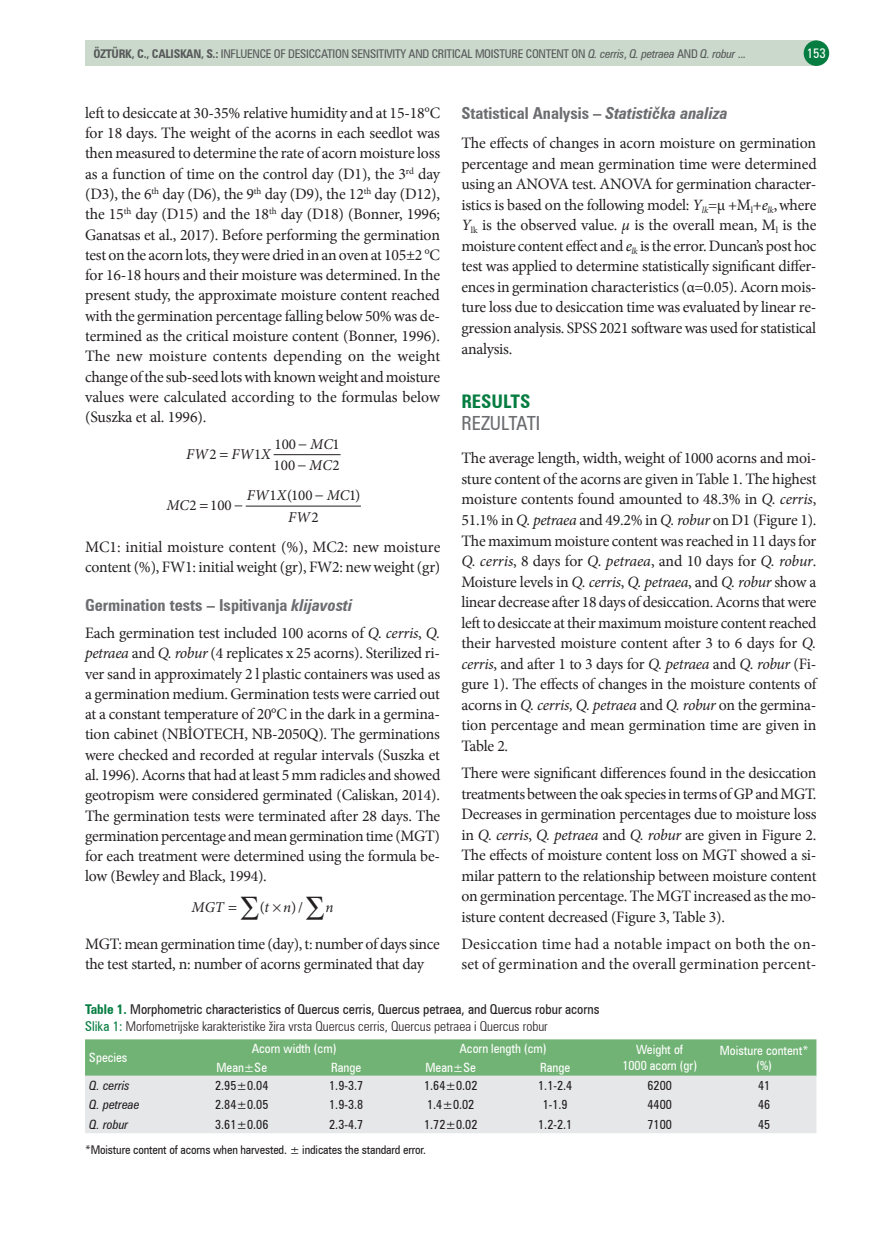
<style>
.page{position:relative;width:893px;height:1234px;background:#fff}
.page>*{position:absolute;margin:0;border:0;box-sizing:border-box;transform-origin:0 0}
.t1{font:condensed 19.5px "Zurich BT";color:#6c6d70}
.t2{font:700 condensed 18.75px "Zurich BT";color:#057d41}
.t3{font:700 condensed 16.5px "Zurich BT";color:#6c6d70}
.t4{font:15.75px/20.5px "Minion Pro";letter-spacing:-.015em;color:#231f20;text-align:justify}
.t5{font:15.75px/20.5px "Minion Pro";letter-spacing:.01em;color:#231f20}
.t6{font:15px/21.3px "Minion Pro";letter-spacing:.005em;color:#231f20}
.t7{font:italic 15px "Minion Pro";letter-spacing:.005em;color:#231f20}
.t8{font:condensed 13.5px/17.1px "Zurich BT";color:#231f20}
.t9{font:condensed 13.5px "Zurich BT";color:#fff}
.t10{font:condensed 12.75px "Zurich BT";color:#231f20}
.t11{font:condensed 12.75px/16px "Zurich BT";color:#fff;text-align:center}
.t12{font:italic condensed 12.75px "Zurich BT";color:#231f20}
.t13{font:condensed 12px "Zurich BT";letter-spacing:-.02em;color:#57585a}
.t14{font:condensed 12px "Zurich BT";letter-spacing:-.01em;color:#231f20}
.s1{font-weight:700}
.s2{font-style:italic}
.s3{font-weight:700;color:#057d41}
.s4{color:#057d41}
.s5{font-weight:300}
.s6{font-style:normal}
</style>
<div class="page">
<div style="left:85px;top:40px;width:731px;height:26px;background:#cad9cb"></div>
<div style="left:804px;top:40px;width:25px;height:26px;background:#057d41;border-radius:50%"></div>
<hr style="left:274px;top:454px;width:67px;height:1px;background:#231f20">
<hr style="left:246px;top:505px;width:115px;height:1px;background:#231f20">
<svg style="left:85px;top:1039px;width:731px;height:93px;background:#b8d2bb"></svg>
<p class="t13" style="left:94px;top:46px;width:654px"><span class="s1">ÖZTÜRK, C., CALISKAN, S.:</span> INFLUENCE OF DESICCATION SENSITIVITY AND CRITICAL MOISTURE CONTENT ON <span class="s2">Q. cerris</span>, <span class="s2">Q. petraea</span> AND <span class="s2">Q. robur</span> ...</p>
<p class="t9" style="left:807px;top:45px;width:21px">153</p>
<p class="t3" style="left:461px;top:103px;width:268px">Statistical Analysis – <span class="s2">Statistička analiza</span></p>
<p class="t4" style="left:461px;top:133px;width:357px">The effects of changes in acorn moisture on germination percentage and mean germination time were determined using an ANOVA test. ANOVA for germination character&shy;istics is based on the following model: <span class="s2">Y</span><sub>lk</sub>=μ +M<sub>l</sub>+<span class="s2">e</span><sub>lk</sub>,where <span class="s2">Y</span><sub>lk</sub> is the observed value. <span class="s2">μ</span> is the overall mean, M<sub>l</sub> is the moisture content effect and <span class="s2">e</span><sub>lk</sub> is the error. Duncan’s post hoc test was applied to determine statistically significant differ&shy;ences in germination characteristics (α=0.05). Acorn mois&shy;ture loss due to desiccation time was evaluated by linear re&shy;gression analysis. SPSS 2021 software was used for statistical analysis.</p>
<p class="t2" style="left:461px;top:390px;width:71px">RESULTS</p>
<p class="t1" style="left:461px;top:411px;width:80px">REZULTATI</p>
<p class="t4" style="left:461px;top:448px;width:357px">The average length, width, weight of 1000 acorns and moi&shy;sture content of the acorns are given in Table 1. The highest moisture contents found amounted to 48.3% in <span class="s2">Q. cerris</span>, 51.1% in <span class="s2">Q. petraea</span> and 49.2% in <span class="s2">Q. robur</span> on D1 (Figure 1).<br>The maximum moisture content was reached in 11 days for <span class="s2">Q. cerris</span>, 8 days for <span class="s2">Q. petraea</span>, and 10 days for <span class="s2">Q. robur</span>.<br>Moisture levels in <span class="s2">Q. cerris</span>, <span class="s2">Q. petraea</span>, and <span class="s2">Q. robur</span> show a linear decrease after 18 days of desiccation. Acorns that were left to desiccate at their maximum moisture content reached their harvested moisture content after 3 to 6 days for <span class="s2">Q. cerris</span>, and after 1 to 3 days for <span class="s2">Q. petraea</span> and <span class="s2">Q. robur</span> (Fi&shy;gure 1). The effects of changes in the moisture contents of acorns in <span class="s2">Q. cerris, Q. petraea</span> and <span class="s2">Q. robur</span> on the germina&shy;tion percentage and mean germination time are given in Table 2.</p>
<p class="t4" style="left:461px;top:762px;width:357px">There were significant differences found in the desiccation treatments between the oak species in terms of GP and MGT.<br>Decreases in germination percentages due to moisture loss in <span class="s2">Q. cerris</span>, <span class="s2">Q. petraea</span> and <span class="s2">Q. robur</span> are given in Figure 2.<br>The effects of moisture content loss on MGT showed a si&shy;milar pattern to the relationship between moisture content on germination percentage. The MGT increased as the mo&shy;isture content decreased (Figure 3, Table 3).</p>
<p class="t5" style="left:461px;top:933px;width:357px">Desiccation time had a notable impact on both the on&shy;set of germination and the overall germination percent-</p>
<p class="t8" style="left:85px;top:1000px;width:516px"><span class="s3">Table 1.</span> Morphometric characteristics of Quercus cerris, Quercus petraea, and Quercus robur acorns<br><span class="s4">Slika 1:</span> <span class="s5">Morfometrijske karakteristike žira vrsta Quercus cerris, Quercus petraea i Quercus robur</span></p>
<p class="t11" style="left:89px;top:1049px;width:40px">Species</p>
<p class="t4" style="left:85px;top:103px;width:357px">left to desiccate at 30-35% relative humidity and at 15-18°C for 18 days. The weight of the acorns in each seedlot was then measured to determine the rate of acorn moisture loss as a function of time on the control day (D1), the 3<sup>rd</sup> day (D3), the 6<sup>th</sup> day (D6), the 9<sup>th</sup> day (D9), the 12<sup>th</sup> day (D12), the 15<sup>th</sup> day (D15) and the 18<sup>th</sup> day (D18) (Bonner, 1996; Ganatsas et al., 2017). Before performing the germination test on the acorn lots, they were dried in an oven at 105±2 °C for 16-18 hours and their moisture was determined. In the present study, the approximate moisture content reached with the germination percentage falling below 50% was de&shy;termined as the critical moisture content (Bonner, 1996).<br>The new moisture contents depending on the weight change of the sub-seed lots with known weight and moisture values were calculated according to the formulas below (Suszka et al. 1996).</p>
<p class="t7" style="left:186px;top:443px;width:32px">FW<span class="s6">2</span></p>
<p class="t7" style="left:232px;top:443px;width:41px">FW X</p>
<p class="t6" style="left:273px;top:433px;width:68px">100 − <span class="s2">MC</span>1<br>100 − <span class="s2">MC</span>2</p>
<p class="t6" style="left:254px;top:443px;width:9px">1</p>
<p class="t6" style="left:288px;top:485px;width:74px;text-indent:-19px">1 100 − <span class="s2">MC</span>1)<br><span class="s2">FW</span>2</p>
<p class="t4" style="left:85px;top:536px;width:357px">MC1: initial moisture content (%), MC2: new moisture content (%), FW1: initial weight (gr), FW2: new weight (gr)</p>
<p class="t3" style="left:85px;top:595px;width:269px">Germination tests – Ispitivanja <span class="s2">klijavosti</span></p>
<p class="t4" style="left:85px;top:622px;width:357px">Each germination test included 100 acorns of <span class="s2">Q. cerris</span>, <span class="s2">Q. petraea</span> and <span class="s2">Q. robur</span> (4 replicates x 25 acorns). Sterilized ri&shy;ver sand in approximately 2 l plastic containers was used as a germination medium. Germination tests were carried out at a constant temperature of 20°C in the dark in a germina&shy;tion cabinet (NBİOTECH, NB-2050Q). The germinations were checked and recorded at regular intervals (Suszka et al. 1996). Acorns that had at least 5 mm radicles and showed geotropism were considered germinated (Caliskan, 2014).<br>The germination tests were terminated after 28 days. The germination percentage and mean germination time (MGT) for each treatment were determined using the formula be&shy;low (Bewley and Black, 1994).</p>
<p class="t7" style="left:192px;top:896px;width:34px">MGT</p>
<p class="t6" style="left:260px;top:896px;width:11px">(<span class="s2">t</span></p>
<p class="t6" style="left:283px;top:896px;width:21px">)<span class="s2">n</span> /</p>
<p class="t7" style="left:325px;top:896px;width:9px">n</p>
<p class="t4" style="left:85px;top:933px;width:356px">MGT: mean germination time (day), t: number of days since the test started, n: number of acorns germinated that day</p>
<p class="t7" style="left:247px;top:485px;width:47px">FW X<span class="s6">(</span></p>
<p class="t6" style="left:166px;top:494px;width:78px"><span class="s2">MC</span>2 100 −</p>
<p class="t11" style="left:252px;top:1040px;width:86px">Acorn width (cm)</p>
<p class="t11" style="left:459px;top:1040px;width:89px">Acorn length (cm)</p>
<p class="t11" style="left:622px;top:1041px;width:76px">Weight of<br>1000 acorn (gr)</p>
<p class="t11" style="left:720px;top:1041px;width:90px">Moisture content*</p>
<p class="t11" style="left:216px;top:1058px;width:52px">Mean±Se</p>
<p class="t11" style="left:331px;top:1058px;width:31px">Range</p>
<p class="t11" style="left:425px;top:1058px;width:52px">Mean±Se</p>
<p class="t11" style="left:540px;top:1058px;width:31px">Range</p>
<p class="t11" style="left:756px;top:1056px;width:17px">(%)</p>
<p class="t12" style="left:89px;top:1077px;width:42px">Q. cerris</p>
<p class="t10" style="left:215px;top:1077px;width:55px">2.95±0.04</p>
<p class="t10" style="left:329px;top:1077px;width:36px">1.9-3.7</p>
<p class="t10" style="left:424px;top:1077px;width:55px">1.64±0.02</p>
<p class="t10" style="left:538px;top:1077px;width:36px">1.1-2.4</p>
<p class="t10" style="left:647px;top:1077px;width:26px">6200</p>
<p class="t10" style="left:758px;top:1077px;width:14px">41</p>
<p class="t12" style="left:89px;top:1096px;width:52px">Q. petreae</p>
<p class="t10" style="left:215px;top:1096px;width:55px">2.84±0.05</p>
<p class="t10" style="left:329px;top:1096px;width:36px">1.9-3.8</p>
<p class="t10" style="left:427px;top:1096px;width:49px">1.4±0.02</p>
<p class="t10" style="left:543px;top:1096px;width:26px">1-1.9</p>
<p class="t10" style="left:647px;top:1096px;width:26px">4400</p>
<p class="t10" style="left:758px;top:1096px;width:14px">46</p>
<p class="t12" style="left:89px;top:1115px;width:41px">Q. robur</p>
<p class="t10" style="left:215px;top:1115px;width:55px">3.61±0.06</p>
<p class="t10" style="left:329px;top:1115px;width:36px">2.3-4.7</p>
<p class="t10" style="left:424px;top:1115px;width:55px">1.72±0.02</p>
<p class="t10" style="left:538px;top:1115px;width:36px">1.2-2.1</p>
<p class="t10" style="left:647px;top:1115px;width:26px">7100</p>
<p class="t10" style="left:758px;top:1115px;width:14px">45</p>
<p class="t14" style="left:85px;top:1142px;width:342px">*Moisture content of acorns when harvested. ± indicates the standard error.</p>
</div>
